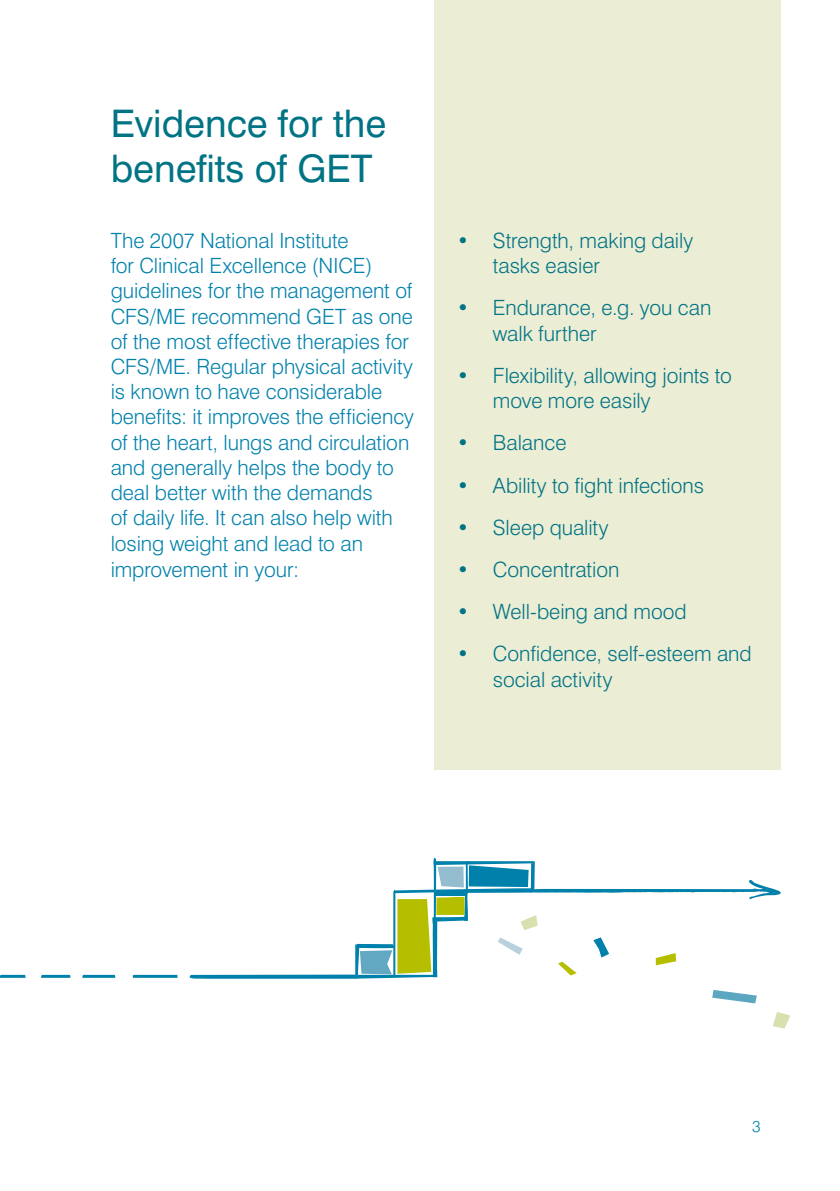
<style>
.page{position:relative;width:840px;height:1191px;background:#fff}
.page>*{position:absolute;margin:0;border:0;box-sizing:border-box;transform-origin:0 0}
.t1{font:38px/45.6px "Swiss 721 BT";color:#007384}
.t2{font:300 21px/25.2px "Swiss 721 BT";letter-spacing:-.005em;color:#0081ab}
.t3{font:300 21px/25.2px "Swiss 721 BT";letter-spacing:-.005em;color:#007384}
.t4{font:300 16px "Swiss 721 BT";color:#0081ab}
</style>
<div class="page">
<div style="left:434px;top:0;width:346px;height:769px;background:#ebedd5"></div>
<svg style="left:82px;top:974px;width:33px;height:3px"></svg>
<svg style="left:41px;top:974px;width:29px;height:3px"></svg>
<svg style="left:0;top:974px;width:26px;height:3px"></svg>
<svg style="left:132px;top:974px;width:45px;height:3px"></svg>
<svg style="left:773px;top:1012px;width:17px;height:16px"></svg>
<svg style="left:712px;top:990px;width:44px;height:13px"></svg>
<svg style="left:189px;top:857px;width:591px;height:121px"></svg>
<h1 class="t1" style="left:111px;top:100px;width:277px">Evidence for the benefits of GET</h1>
<p class="t2" style="left:111px;top:228px;width:304px">The 2007 National Institute<br>for Clinical Excellence (NICE) guidelines for the management of<br>CFS/ME recommend GET as one of the most effective therapies for<br>CFS/ME. Regular physical activity is known to have considerable benefits: it improves the efficiency of the heart, lungs and circulation and generally helps the body to deal better with the demands<br>of daily life. It can also help with losing weight and lead to an improvement in your:</p>
<p class="t3" style="left:492px;top:228px;width:202px;text-indent:-36px">• Strength, making daily tasks easier</p>
<p class="t3" style="left:492px;top:295px;width:220px;text-indent:-36px">• Endurance, e.g. you can walk further</p>
<p class="t3" style="left:492px;top:362px;width:240px;text-indent:-36px">• Flexibility, allowing joints to move more easily</p>
<p class="t3" style="left:456px;top:430px;width:111px">• Balance</p>
<p class="t3" style="left:456px;top:472px;width:248px">• Ability to fight infections</p>
<p class="t3" style="left:456px;top:514px;width:153px">• Sleep quality</p>
<p class="t3" style="left:456px;top:557px;width:164px">• Concentration</p>
<p class="t3" style="left:456px;top:599px;width:231px">• Well-being and mood</p>
<p class="t3" style="left:492px;top:641px;width:260px;text-indent:-36px">• Confidence, self-esteem and social activity</p>
<p class="t4" style="left:751px;top:1116px;width:10px">3</p>
</div>
